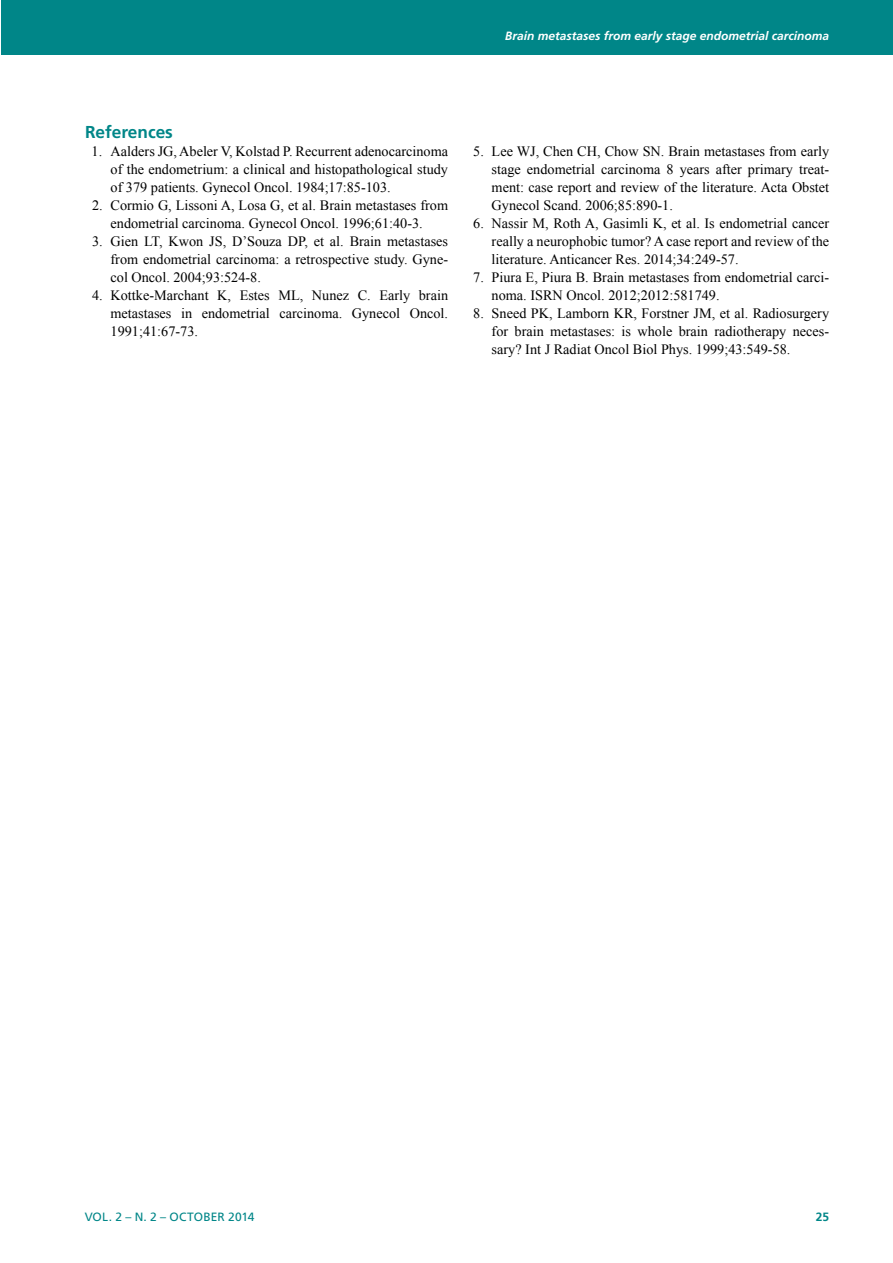
<style>
.page{position:relative;width:893px;height:1263px;background:#fff}
.page>*{position:absolute;margin:0;border:0;box-sizing:border-box;transform-origin:0 0}
.t1{font:700 17.25px "Frutiger";color:#008688}
.t2{font:14.25px/18px "Times New Roman";color:#000;text-align:justify}
.t3{font:italic 700 12px "Frutiger";color:#fff}
.t4{font:12px "Frutiger";letter-spacing:-.005em;color:#008688}
.t5{font:700 12px "Frutiger";color:#008688}
.s1{color:#fff}
</style>
<div class="page">
<div style="left:1px;top:0;width:892px;height:55px;background:#008688"></div>
<p class="t3" style="left:505px;top:29px;width:326px">Brain metastases from early stage endometrial carcinoma</p>
<p class="t1" style="left:85px;top:122px;width:89px">References</p>
<p class="t2" style="left:111px;top:142px;width:339px;text-indent:-26px"><span class="s1">1</span>1. Aalders JG, Abeler V, Kolstad P. Recurrent adenocarcinoma of the endometrium: a clinical and histopathological study of 379 patients. Gynecol Oncol. 1984;17:85-103.</p>
<p class="t2" style="left:85px;top:196px;width:365px;text-align:center"><span class="s1">1</span>2. Cormio G, Lissoni A, Losa G, et al. Brain metastases from endometrial carcinoma. Gynecol Oncol. 1996;61:40-3.</p>
<p class="t2" style="left:111px;top:232px;width:339px;text-indent:-26px"><span class="s1">1</span>3. Gien LT, Kwon JS, D’Souza DP, et al. Brain metastases from endometrial carcinoma: a retrospective study. Gyne&shy;col Oncol. 2004;93:524-8.</p>
<p class="t2" style="left:111px;top:286px;width:339px;text-indent:-26px"><span class="s1">1</span>4. Kottke-Marchant K, Estes ML, Nunez C. Early brain metastases in endometrial carcinoma. Gynecol Oncol.<br>1991;41:67-73.</p>
<p class="t2" style="left:492px;top:142px;width:339px;text-indent:-26px"><span class="s1">1</span>5. Lee WJ, Chen CH, Chow SN. Brain metastases from early stage endometrial carcinoma 8 years after primary treat&shy;ment: case report and review of the literature. Acta Obstet Gynecol Scand. 2006;85:890-1.</p>
<p class="t2" style="left:492px;top:214px;width:339px;text-indent:-26px"><span class="s1">1</span>6. Nassir M, Roth A, Gasimli K, et al. Is endometrial cancer really a neurophobic tumor? A case report and review of the literature. Anticancer Res. 2014;34:249-57.</p>
<p class="t2" style="left:492px;top:268px;width:339px;text-indent:-26px"><span class="s1">1</span>7. Piura E, Piura B. Brain metastases from endometrial carci&shy;noma. ISRN Oncol. 2012;2012:581749.</p>
<p class="t2" style="left:492px;top:304px;width:339px;text-indent:-26px"><span class="s1">1</span>8. Sneed PK, Lamborn KR, Forstner JM, et al. Radiosurgery for brain metastases: is whole brain radiotherapy neces&shy;sary? Int J Radiat Oncol Biol Phys. 1999;43:549-58.</p>
<p class="t4" style="left:85px;top:1210px;width:118px">VO L. 2 – N. 2 – OCTOBE</p>
<p class="t4" style="left:218px;top:1210px;width:38px">R 2014</p>
<p class="t5" style="left:816px;top:1210px;width:15px">25</p>
</div>
